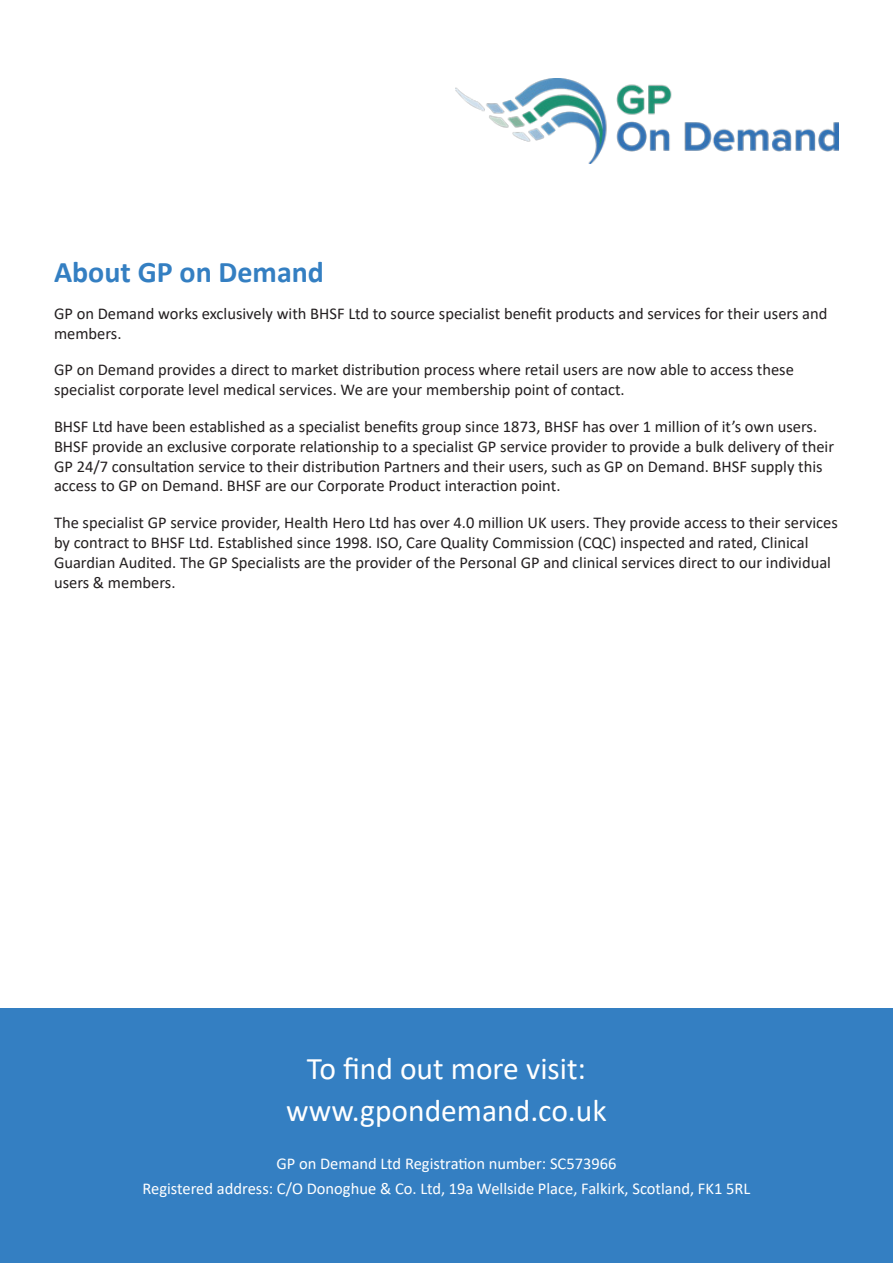
<style>
.page{position:relative;width:893px;height:1263px;background:#fff}
.page>*{position:absolute;margin:0;border:0;box-sizing:border-box;transform-origin:0 0}
.t1{font:31.5px "Calibri";color:#fff}
.Heading{font:700 30px "Calibri";color:#347fc2}
.t2{font:16.5px/19.8px "Calibri";color:#231f20}
.t3{font:16.5px "Calibri";color:#fff}
</style>
<div class="page">
<img style="left:455px;top:78px;width:384px;height:86px">
<div style="left:0;top:1008px;width:893px;height:255px;background:#347fc2"></div>
<p class="Heading" style="left:54px;top:251px;width:272px">About GP on Demand</p>
<p class="t2" style="left:54px;top:303px;width:775px">GP on Demand works exclusively with BHSF Ltd to source specialist benefit products and services for their users and members.</p>
<p class="t2" style="left:54px;top:359px;width:741px">GP on Demand provides a direct to market distribution process where retail users are now able to access these specialist corporate level medical services. We are your membership point of contact.</p>
<p class="t2" style="left:54px;top:416px;width:782px">BHSF Ltd have been established as a specialist benefits group since 1873, BHSF has over 1 million of it’s own users.<br>BHSF provide an exclusive corporate relationship to a specialist GP service provider to provide a bulk delivery of their GP 24/7 consultation service to their distribution Partners and their users, such as GP on Demand. BHSF supply this access to GP on Demand. BHSF are our Corporate Product interaction point.</p>
<p class="t2" style="left:54px;top:512px;width:785px">The specialist GP service provider, Health Hero Ltd has over 4.0 million UK users. They provide access to their services by contract to BHSF Ltd. Established since 1998. ISO, Care Quality Commission (CQC) inspected and rated, Clinical Guardian Audited. The GP Specialists are the provider of the Personal GP and clinical services direct to our individual users &amp; members.</p>
<p class="t1" style="left:307px;top:1047px;width:281px">To find out more visit:</p>
<p class="t1" style="left:286px;top:1089px;width:322px">www.gpondemand.co.uk</p>
<p class="t3" style="left:276px;top:1152px;width:342px">GP on Demand Ltd Registration number: SC573966</p>
<p class="t3" style="left:142px;top:1176px;width:609px">Registered address: C/O Donoghue &amp; Co. Ltd, 19a Wellside Place, Falkirk, Scotland, FK1 5RL</p>
</div>
